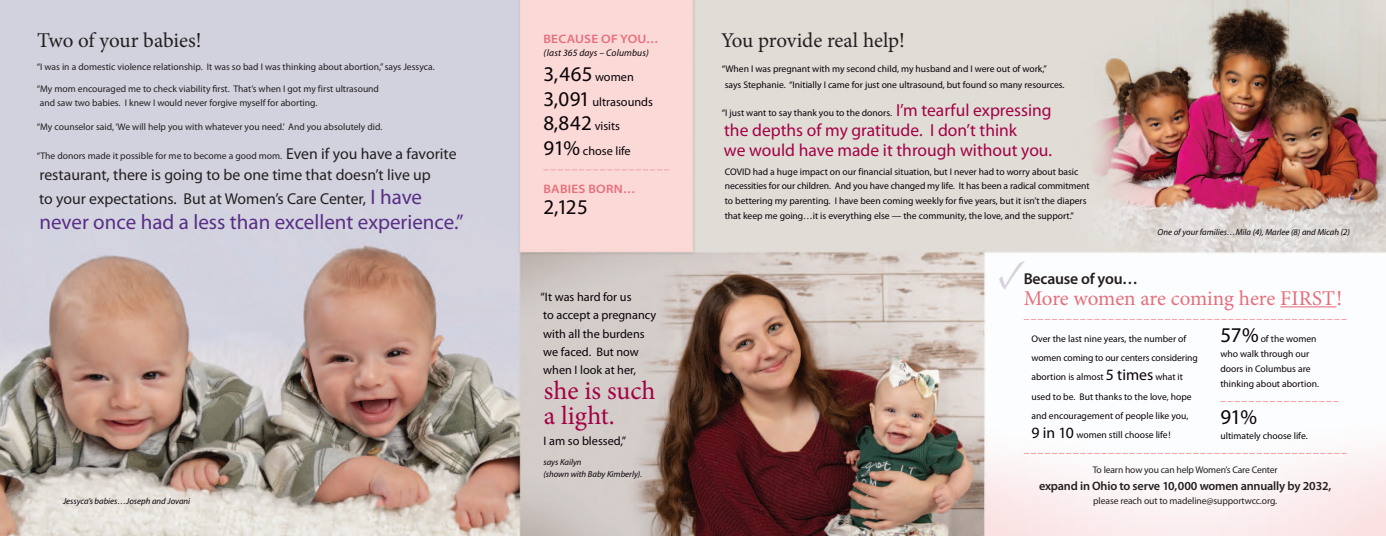
<style>
.page{position:relative;width:1386px;height:536px;background:#fff}
.page>*{position:absolute;margin:0;border:0;box-sizing:border-box;transform-origin:0 0}
.t1{font:42px "Minion Pro";color:#d5d2dd}
.t2{font:26.25px/24.5px "Minion Pro";letter-spacing:-.005em;color:#a30146}
.t3{font:21px "Myriad Pro";color:#592e86}
.t4{font:21px "Minion Pro";letter-spacing:-.01em;color:#231f20}
.t5{font:21px "Minion Pro";letter-spacing:-.005em;color:#e76e7b}
.t6{font:21px "Myriad Pro";color:#090208}
.t7{font:17.5px/20.1px "Myriad Pro";color:#a30146}
.t8{font:15.75px/24.5px "Myriad Pro";color:#231f20}
.t9{font:600 15.75px "Myriad Pro";letter-spacing:-.015em;color:#231f20}
.t10{font:12.25px/18.4px "Myriad Pro";color:#090208}
.t11{font:600 12.25px "Myriad Pro";letter-spacing:-.015em;color:#231f20}
.t12{font:600 semi-expanded 12.25px "Myriad Pro";letter-spacing:.02em;color:#e76e7b}
.t13{font:9.62px/14.9px "Myriad Pro";color:#090208}
.t14{font:9.62px/14px "Myriad Pro";color:#231f20}
.t15{font:italic 9.62px "Myriad Pro";letter-spacing:.01em;color:#090208}
.t16{font:italic 8.75px/12.2px "Myriad Pro";color:#090208}
.s1{font-size:15.75px}
.s2{font-size:21px;color:#592e86}
.s3{font-size:12.25px}
.s4{font-size:21px}
.s5{font-size:17.5px;color:#a30146}
</style>
<div class="page">
<img style="left:0;top:0;width:1386px;height:536px">
<hr style="left:1280px;top:306px;width:56px;height:1px;background:#e76e7b">
<svg style="left:1024px;top:319px;width:323px;height:1px"></svg>
<svg style="left:543px;top:169px;width:126px;height:1px"></svg>
<svg style="left:1024px;top:453px;width:323px;height:1px"></svg>
<svg style="left:1220px;top:401px;width:119px;height:1px"></svg>
<p class="t4" style="left:37px;top:26px;width:166px">Two of your babies!</p>
<p class="t14" style="left:37px;top:60px;width:400px">“I was in a domestic violence relationship. It was so bad I was thinking about abortion,” says Jessyca.</p>
<p class="t14" style="left:40px;top:82px;width:341px;text-indent:-3px">“My mom encouraged me to check viability first. That’s when I got my first ultrasound and saw two babies. I knew I would never forgive myself for aborting.</p>
<p class="t14" style="left:37px;top:119px;width:347px">“My counselor said, ‘We will help you with whatever you need.’ And you absolutely did.</p>
<p class="t14" style="left:37px;top:148px;width:421px">“The donors made it possible for me to become a good mom. <span class="s1">Even if you have a favorite</span></p>
<p class="t8" style="left:39px;top:162px;width:393px">restaurant, there is going to be one time that doesn’t live up to your expectations. But at Women’s Care Center, <span class="s2">I have</span></p>
<p class="t3" style="left:39px;top:209px;width:426px">never once had a less than excellent experience.”</p>
<p class="t16" style="left:63px;top:495px;width:129px">Jessyca’s babies…Joseph and Jovani</p>
<p class="t12" style="left:543px;top:32px;width:117px">BECAUSE OF YOU…</p>
<p class="t15" style="left:543px;top:46px;width:107px">(last 365 days – Columbus)</p>
<p class="t6" style="left:543px;top:61px;width:92px">3,465 <span class="s3">women</span></p>
<p class="t10" style="left:543px;top:92px;width:111px"><span class="s4">3,091</span> ultrasounds</p>
<p class="t10" style="left:543px;top:117px;width:78px"><span class="s4">8,842</span> visits</p>
<p class="t10" style="left:543px;top:142px;width:89px"><span class="s4">91%</span> chose life</p>
<p class="t12" style="left:543px;top:182px;width:93px">BABIES BORN…</p>
<p class="t6" style="left:543px;top:194px;width:46px">2,125</p>
<p class="t10" style="left:541px;top:287px;width:117px">“It was hard for us<br>to accept a pregnancy with all the burdens we faced. But now when I look at her,</p>
<p class="t2" style="left:544px;top:378px;width:113px">she is such a light.</p>
<p class="t10" style="left:544px;top:431px;width:84px">I am so blessed,”</p>
<p class="t16" style="left:543px;top:455px;width:100px">says Kailyn<br>(shown with Baby Kimberly).</p>
<p class="t4" style="left:721px;top:26px;width:185px">You provide real help!</p>
<p class="t13" style="left:722px;top:61px;width:344px;line-height:15.8px">“When I was pregnant with my second child, my husband and I were out of work,” says Stephanie. “Initially I came for just one ultrasound, but found so many resources.</p>
<p class="t13" style="left:722px;top:105px;width:331px">“I just want to say thank you to the donors. <span class="s5">I’m tearful expressing</span></p>
<p class="t7" style="left:724px;top:120px;width:330px">the depths of my gratitude. I don’t think<br>we would have made it through without you.</p>
<p class="t13" style="left:725px;top:164px;width:366px">COVID had a huge impact on our financial situation, but I never had to worry about basic necessities for our children. And you have changed my life. It has been a radical commitment to bettering my parenting. I have been coming weekly for five years, but it isn’t the diapers that keep me going…it is everything else — the community, the love, and the support.”</p>
<p class="t16" style="left:1158px;top:226px;width:194px">One of your families…Mila (4), Marlee (8) and Micah (2)</p>
<p class="t1" style="left:998px;top:245px;width:30px">✓</p>
<p class="t9" style="left:1024px;top:268px;width:116px">Because of you…</p>
<p class="t5" style="left:1024px;top:284px;width:320px">More women are coming here FIRST!</p>
<p class="t13" style="left:1031px;top:329px;width:168px;line-height:19.2px">Over the last nine years, the number of women coming to our centers considering abortion is almost <span class="s1">5 times</span> what it used to be. But thanks to the love, hope and encouragement of people like you, <span class="s1">9 in 10</span> women still choose life!</p>
<p class="t13" style="left:1220px;top:331px;width:100px"><span class="s4">57%</span> of the women who walk through our doors in Columbus are thinking about abortion.</p>
<p class="t6" style="left:1220px;top:404px;width:38px">91%</p>
<p class="t13" style="left:1220px;top:428px;width:89px">ultimately choose life.</p>
<p class="t14" style="left:1093px;top:462px;width:186px">To learn how you can help Women’s Care Center</p>
<p class="t11" style="left:1039px;top:478px;width:294px">expand in Ohio to serve 10,000 women annually by 2032,</p>
<p class="t14" style="left:1093px;top:494px;width:185px">please reach out to madeline@supportwcc.org.</p>
</div>
